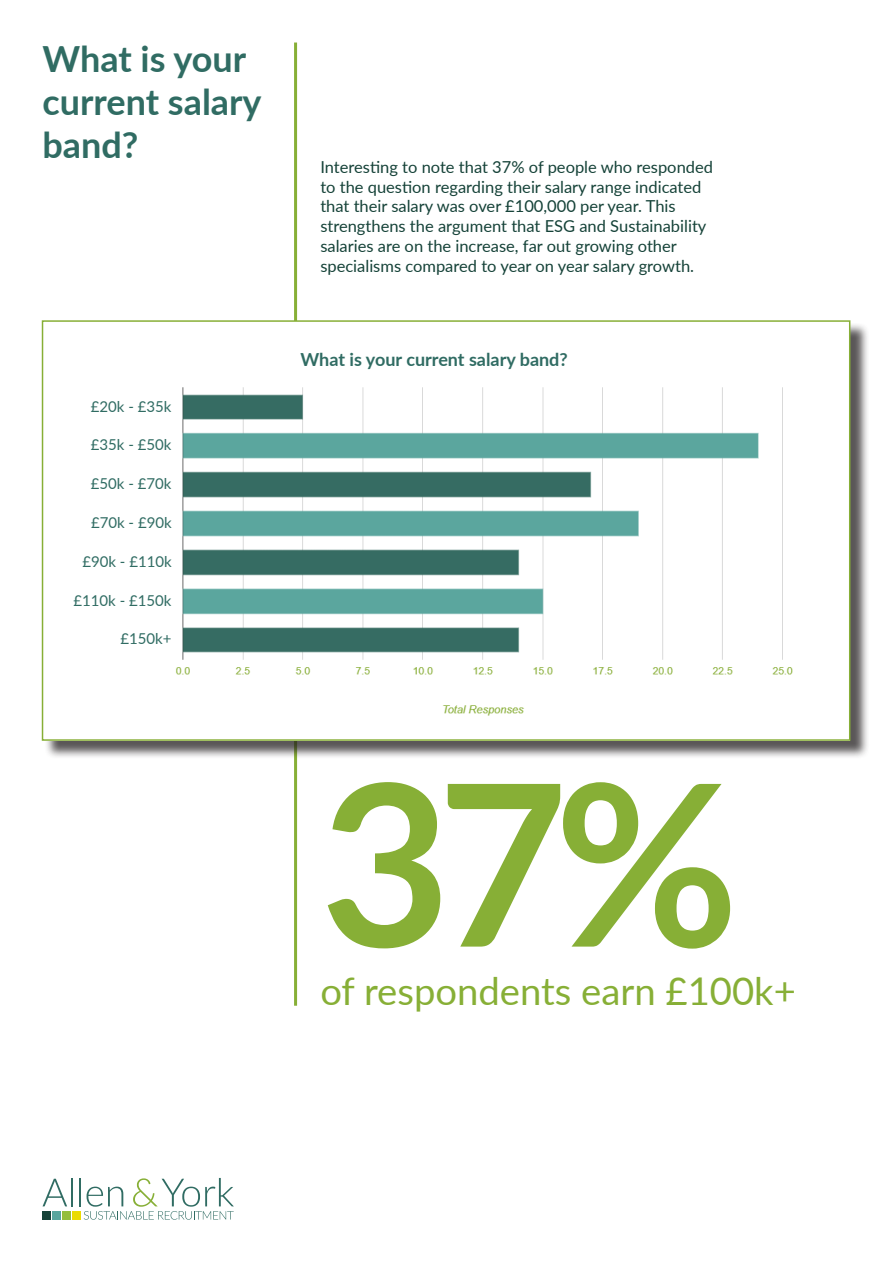
<style>
.page{position:relative;width:893px;height:1263px;background:#fff}
.page>*{position:absolute;margin:0;border:0;box-sizing:border-box;transform-origin:0 0}
.t1{font:700 225px "Lato";color:#87af36}
.t2{font:38.25px "Lato";color:#87af36}
.t3{font:700 36px/43.2px "Lato";color:#306c63}
.t4{font:700 18px "Lato";color:#306c63}
.t5{font:16.5px/19.8px "Lato";color:#154238}
.t6{font:15px "Lato";color:#306c63}
</style>
<div class="page">
<svg style="left:43px;top:1179px;width:24px;height:27px"></svg>
<hr style="left:71px;top:1178px;width:2px;height:28px;background:#306c63">
<hr style="left:79px;top:1178px;width:2px;height:28px;background:#306c63">
<div style="left:43px;top:1211px;width:8px;height:9px;background:#154238"></div>
<div style="left:52px;top:1211px;width:9px;height:9px;background:#58a69e"></div>
<div style="left:62px;top:1211px;width:9px;height:9px;background:#94be3d"></div>
<div style="left:72px;top:1211px;width:9px;height:9px;background:#ebdb01"></div>
<svg style="left:84px;top:1178px;width:150px;height:42px"></svg>
<hr style="left:294px;top:43px;width:3px;height:963px;background:#87af36">
<div style="left:44px;top:323px;width:825px;height:436px;background:#231f20;opacity:.75"></div>
<img style="left:45px;top:323px;width:802px;height:415px">
<div style="left:42px;top:320px;width:808px;height:421px;border:2px solid #87af36"></div>
<div style="left:49px;top:392px;width:131px;height:27px;background:#fff"></div>
<div style="left:49px;top:431px;width:131px;height:26px;background:#fff"></div>
<div style="left:49px;top:470px;width:131px;height:26px;background:#fff"></div>
<div style="left:50px;top:509px;width:130px;height:26px;background:#fff"></div>
<div style="left:50px;top:547px;width:130px;height:27px;background:#fff"></div>
<div style="left:49px;top:586px;width:131px;height:27px;background:#fff"></div>
<div style="left:49px;top:625px;width:131px;height:27px;background:#fff"></div>
<div style="left:87px;top:337px;width:703px;height:44px;background:#fff"></div>
<p class="t3" style="left:43px;top:35px;width:221px">What is your current salary band?</p>
<p class="t6" style="left:91px;top:395px;width:82px">£20k - £35k</p>
<p class="t6" style="left:91px;top:434px;width:82px">£35k - £50k</p>
<p class="t6" style="left:91px;top:473px;width:82px">£50k - £70k</p>
<p class="t6" style="left:91px;top:512px;width:82px">£70k - £90k</p>
<p class="t6" style="left:82px;top:551px;width:91px">£90k - £110k</p>
<p class="t6" style="left:73px;top:589px;width:100px">£110k - £150k</p>
<p class="t6" style="left:120px;top:628px;width:53px">£150k+</p>
<p class="t5" style="left:320px;top:156px;width:394px">Interesting to note that 37% of people who responded to the question regarding their salary range indicated that their salary was over £100,000 per year. This strengthens the argument that ESG and Sustainability salaries are on the increase, far out growing other specialisms compared to year on year salary growth.</p>
<p class="t4" style="left:300px;top:346px;width:269px">What is your current salary band?</p>
<p class="t1" style="left:320px;top:699px;width:420px">37%</p>
<p class="t2" style="left:320px;top:964px;width:477px">of respondents earn £100k+</p>
</div>
